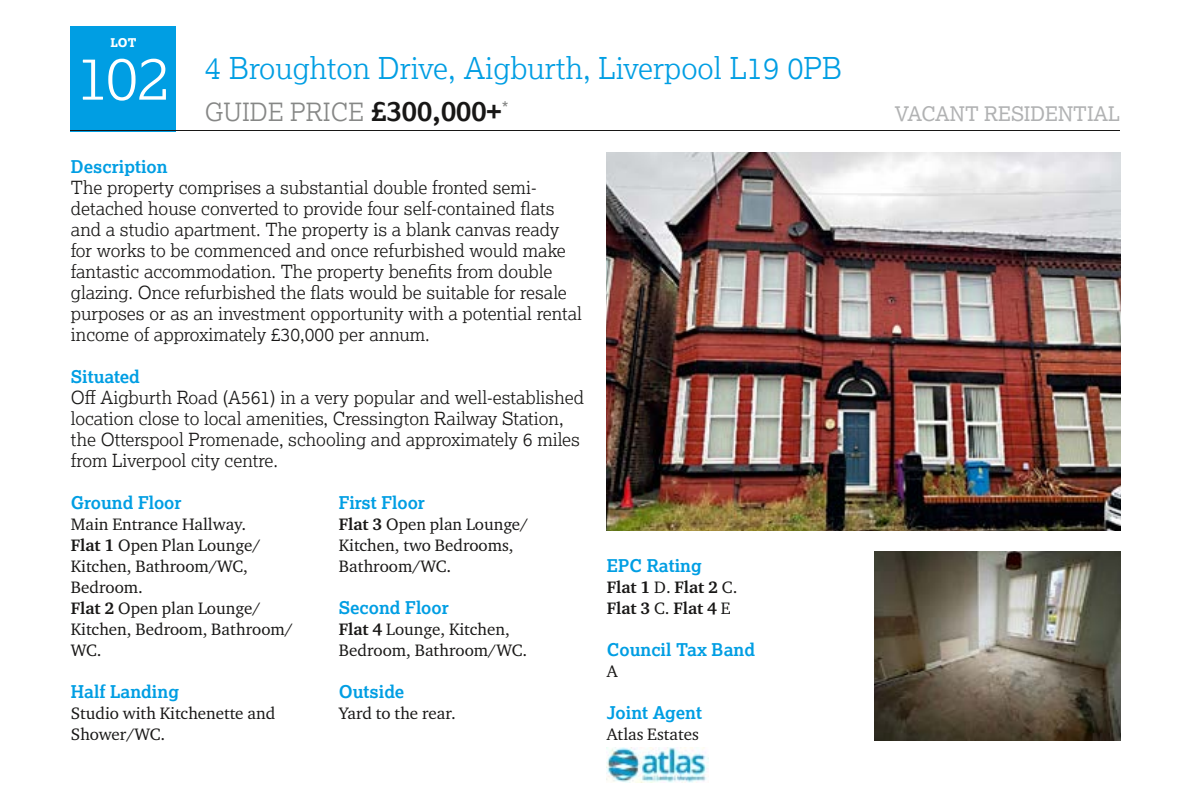
<style>
.page{position:relative;width:1191px;height:804px;background:#fff}
.page>*{position:absolute;margin:0;border:0;box-sizing:border-box;transform-origin:0 0}
.t1{font:300 60px "Lexia";color:#fff}
.t2{font:300 30px "Lexia";color:#009ee3}
.t3{font:300 25px "Lexia";color:#868786}
.t4{font:20px "Lexia";color:#b1b2b3}
.t5{font:300 18px/21px "Lexia";color:#181716}
.t6{font:18px "Lexia";color:#868786}
.t7{font:700 17.6px "Lexia";color:#009ee3}
.t8{font:17px/21px "Charter ITC Pro";color:#181716}
.t9{font:700 17px/21px "Charter ITC Pro";color:#181716}
.t10{font:800 12px "Lexia";color:#fff}
.s1{font-weight:700;font-size:28px;color:#181716}
.s2{font-weight:700}
.s3{font-weight:400}
</style>
<div class="page">
<div style="left:71px;top:26px;width:105px;height:105px;background:#009ee3"></div>
<hr style="left:71px;top:131px;width:1049px;height:1px;background:#181716">
<img style="left:607px;top:748px;width:101px;height:34px">
<img style="left:874px;top:551px;width:246px;height:189px">
<img style="left:607px;top:152px;width:513px;height:378px">
<p class="t10" style="left:110px;top:35px;width:28px">LOT</p>
<h1 class="t1" style="left:77px;top:40px;width:95px">102</h1>
<h2 class="t2" style="left:205px;top:49px;width:639px">4 Broughton Drive, Aigburth, Liverpool L19 0PB</h2>
<h3 class="t3" style="left:205px;top:96px;width:298px">GUIDE PRICE <span class="s1">£300,000+</span></h3>
<p class="t4" style="left:895px;top:101px;width:227px">VACANT RESIDENTIAL</p>
<p class="t6" style="left:502px;top:97px;width:8px">*</p>
<p class="t7" style="left:71px;top:156px;width:98px">Description</p>
<p class="t5" style="left:71px;top:177px;width:512px">The property comprises a substantial double fronted semi&shy;detached house converted to provide four self-contained flats and a studio apartment. The property is a blank canvas ready for works to be commenced and once refurbished would make fantastic accommodation. The property benefits from double glazing. Once refurbished the flats would be suitable for resale purposes or as an investment opportunity with a potential rental income of approximately £30,000 per annum.</p>
<p class="t7" style="left:71px;top:366px;width:71px">Situated</p>
<p class="t5" style="left:71px;top:387px;width:514px">Off Aigburth Road (A561) in a very popular and well-established location close to local amenities, Cressington Railway Station, the Otterspool Promenade, schooling and approximately 6 miles from Liverpool city centre.</p>
<p class="t7" style="left:71px;top:492px;width:112px">Ground Floor</p>
<p class="t8" style="left:71px;top:514px;width:224px">Main Entrance Hallway.<br><span class="s2">Flat 1</span> Open Plan Lounge/<br>Kitchen, Bathroom/WC,<br>Bedroom.<br><span class="s2">Flat 2</span> Open plan Lounge/<br>Kitchen, Bedroom, Bathroom/<br>WC.</p>
<p class="t7" style="left:71px;top:681px;width:110px">Half Landing</p>
<p class="t8" style="left:71px;top:703px;width:206px">Studio with Kitchenette and<br>Shower/WC.</p>
<p class="t7" style="left:339px;top:492px;width:88px">First Floor</p>
<p class="t8" style="left:339px;top:514px;width:191px"><span class="s2">Flat 3</span> Open plan Lounge/<br>Kitchen, two Bedrooms,<br>Bathroom/WC.</p>
<p class="t7" style="left:339px;top:597px;width:111px">Second Floor</p>
<p class="t8" style="left:339px;top:619px;width:190px"><span class="s2">Flat 4</span> Lounge, Kitchen,<br>Bedroom, Bathroom/WC.</p>
<p class="t7" style="left:339px;top:681px;width:67px">Outside</p>
<p class="t8" style="left:339px;top:703px;width:118px">Yard to the rear.</p>
<p class="t7" style="left:607px;top:555px;width:96px">EPC Rating</p>
<p class="t9" style="left:607px;top:577px;width:132px">Flat 1 <span class="s3">D.</span> Flat 2 <span class="s3">C.<br></span>Flat 3 <span class="s3">C.</span> Flat 4 <span class="s3">E</span></p>
<p class="t7" style="left:607px;top:639px;width:150px">Council Tax Band</p>
<p class="t8" style="left:607px;top:661px;width:12px">A</p>
<p class="t7" style="left:607px;top:702px;width:97px">Joint Agent</p>
<p class="t8" style="left:607px;top:724px;width:94px">Atlas Estates</p>
</div>
